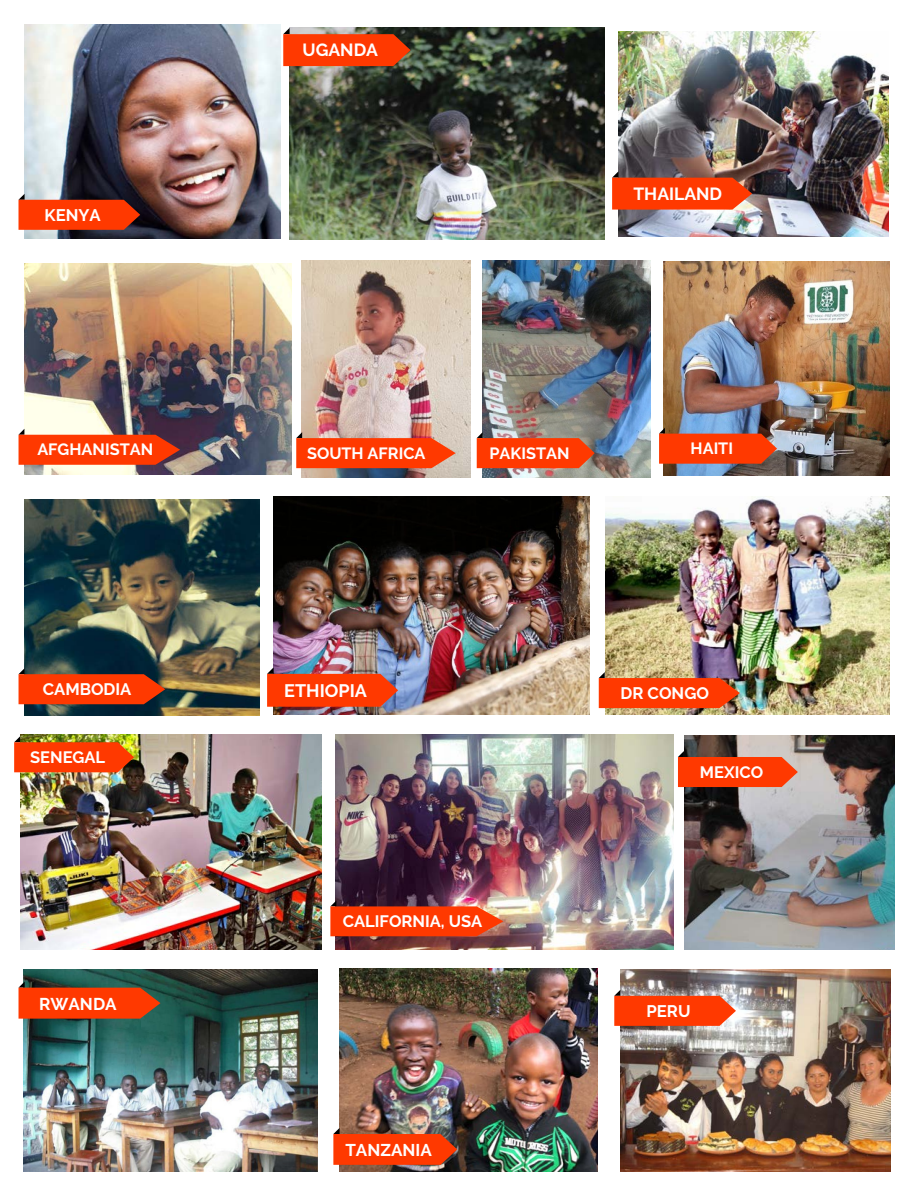
<style>
.page{position:relative;width:918px;height:1188px;background:#fff}
.page>*{position:absolute;margin:0;border:0;box-sizing:border-box;transform-origin:0 0}
.t1{font:700 18px "Raleway";color:#fff}
.t2{font:700 17.55px "Raleway";color:#fff}
.t3{font:700 17.1px "Raleway";color:#fff}
.t4{font:700 16.95px "Raleway";color:#fff}
.t5{font:700 16.65px "Raleway";color:#fff}
.t6{font:700 16.5px "Raleway";color:#fff}
.t7{font:700 16.35px "Raleway";color:#fff}
.t8{font:700 16.2px "Raleway";color:#fff}
</style>
<div class="page">
<img style="left:274px;top:496px;width:316px;height:218px">
<img style="left:267px;top:667px;width:131px;height:40px">
<img style="left:339px;top:969px;width:259px;height:203px">
<svg style="left:333px;top:1128px;width:124px;height:37px;background:#dd4012"></svg>
<img style="left:24px;top:969px;width:294px;height:203px">
<svg style="left:19px;top:981px;width:141px;height:38px;background:#ca3f11"></svg>
<img style="left:290px;top:27px;width:315px;height:213px">
<svg style="left:283px;top:28px;width:128px;height:38px;background:#e04719"></svg>
<img style="left:619px;top:32px;width:270px;height:205px">
<svg style="left:612px;top:171px;width:140px;height:39px;background:#df4418"></svg>
<img style="left:620px;top:969px;width:270px;height:203px">
<svg style="left:614px;top:990px;width:122px;height:36px;background:#ef5429"></svg>
<img style="left:20px;top:735px;width:302px;height:215px">
<img style="left:14px;top:736px;width:120px;height:36px">
<img style="left:24px;top:263px;width:267px;height:212px">
<svg style="left:19px;top:429px;width:161px;height:36px;background:#e74c20"></svg>
<img style="left:684px;top:735px;width:211px;height:215px">
<svg style="left:678px;top:751px;width:120px;height:36px;background:#e94d20"></svg>
<img style="left:664px;top:261px;width:226px;height:214px">
<svg style="left:659px;top:428px;width:118px;height:36px;background:#e04921"></svg>
<img style="left:482px;top:261px;width:169px;height:217px">
<svg style="left:477px;top:432px;width:118px;height:36px;background:#e64b1e"></svg>
<img style="left:605px;top:496px;width:285px;height:219px">
<img style="left:599px;top:672px;width:141px;height:36px">
<img style="left:336px;top:735px;width:337px;height:215px">
<img style="left:330px;top:900px;width:173px;height:36px">
<img style="left:24px;top:25px;width:257px;height:214px">
<svg style="left:19px;top:194px;width:121px;height:36px;background:#d53b12"></svg>
<img style="left:24px;top:499px;width:235px;height:216px">
<svg style="left:19px;top:668px;width:146px;height:36px;background:#cc3a0f"></svg>
<img style="left:302px;top:261px;width:168px;height:217px">
<svg style="left:296px;top:432px;width:160px;height:36px;background:#f45628"></svg>
<p class="t5" style="left:45px;top:206px;width:58px">KENYA</p>
<p class="t7" style="left:37px;top:440px;width:117px">AFGHANISTAN</p>
<p class="t5" style="left:43px;top:680px;width:90px">CAMBODIA</p>
<p class="t6" style="left:30px;top:748px;width:77px">SENEGAL</p>
<p class="t3" style="left:39px;top:994px;width:79px">RWANDA</p>
<p class="t2" style="left:303px;top:40px;width:77px">UGANDA</p>
<p class="t2" style="left:633px;top:184px;width:90px">THAILAND</p>
<p class="t8" style="left:307px;top:444px;width:120px">SOUTH AFRICA</p>
<p class="t8" style="left:490px;top:444px;width:81px">PAKISTAN</p>
<p class="t8" style="left:691px;top:439px;width:44px">HAITI</p>
<p class="t1" style="left:284px;top:680px;width:84px">ETHIOPIA</p>
<p class="t6" style="left:343px;top:912px;width:141px">CALIFORNIA, USA</p>
<p class="t4" style="left:345px;top:1140px;width:88px">TANZANIA</p>
<p class="t5" style="left:621px;top:684px;width:90px">DR CONGO</p>
<p class="t6" style="left:700px;top:763px;width:65px">MEXICO</p>
<p class="t5" style="left:646px;top:1002px;width:46px">PERU</p>
</div>
